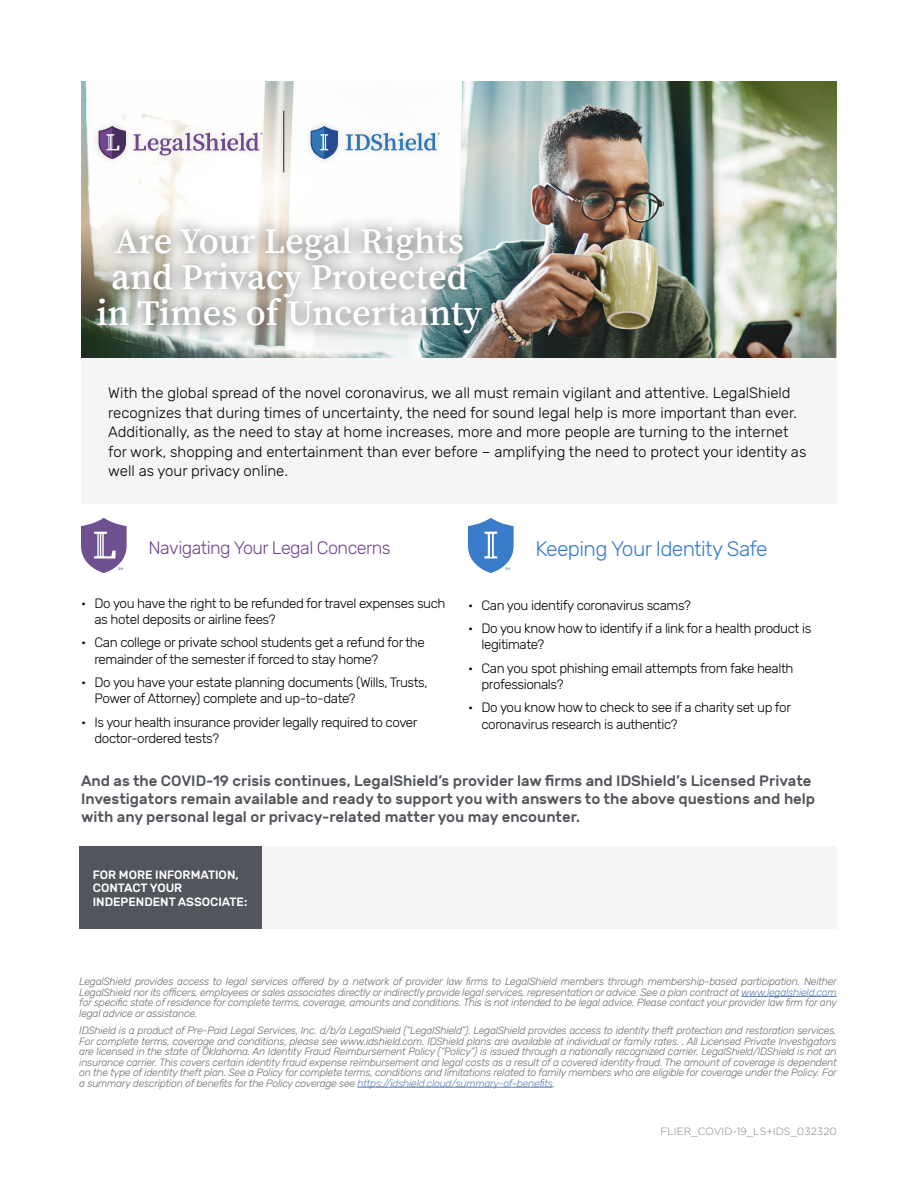
<style>
.page{position:relative;width:918px;height:1188px;background:#fff}
.page>*{position:absolute;margin:0;border:0;box-sizing:border-box;transform-origin:0 0}
.t1{font:600 36px/36px "Source Serif Pro";color:#fff;text-align:center}
.t2{font:300 21px "Rubik";letter-spacing:-.03em;color:#397cc9}
.t3{font:300 18px "Rubik";letter-spacing:-.03em;color:#70468c}
.t4{font:300 15px/19.5px "Rubik";color:#000}
.t5{font:500 15px/18px "Rubik";color:#52555b}
.t6{font:300 13.5px/16.5px "Rubik";letter-spacing:-.03em;color:#000}
.t7{font:500 12px/13.5px "Rubik";color:#fff}
.t8{font:italic 300 10.5px/10.5px "Rubik";letter-spacing:-.025em;color:#6d6e71;text-align:justify}
.t9{font:300 10.5px "Gotham";color:#808285}
.s1{color:#627fb5}
</style>
<div class="page">
<img style="left:81px;top:81px;width:756px;height:277px">
<svg style="left:710px;top:259px;width:126px;height:99px;background:#a9b09f"></svg>
<div style="left:81px;top:359px;width:756px;height:145px;background:#f5f5f5"></div>
<div style="left:84px;top:213px;width:411px;height:135px;background:#000;opacity:.75"></div>
<div style="left:91px;top:104px;width:356px;height:75px;background:#000;opacity:.15"></div>
<hr style="left:283px;top:111px;width:1px;height:61px;background:#363636">
<svg style="left:99px;top:126px;width:27px;height:33px"></svg>
<svg style="left:311px;top:126px;width:27px;height:33px"></svg>
<svg style="left:133px;top:133px;width:130px;height:22px"></svg>
<svg style="left:346px;top:133px;width:94px;height:18px"></svg>
<div style="left:262px;top:846px;width:575px;height:83px;background:#f5f5f5"></div>
<div style="left:79px;top:846px;width:183px;height:83px;background:#52555b"></div>
<hr style="left:741px;top:996px;width:96px;height:1px;background:#627fb5">
<hr style="left:358px;top:1087px;width:195px;height:1px;background:#627fb5">
<svg style="left:81px;top:518px;width:46px;height:55px"></svg>
<svg style="left:468px;top:518px;width:46px;height:55px"></svg>
<h1 class="t1" style="left:97px;top:225px;width:387px">Are Your Legal Rights and Privacy Protected in Times of Uncertainty</h1>
<p class="t4" style="left:108px;top:384px;width:700px">With the global spread of the novel coronavirus, we all must remain vigilant and attentive. LegalShield recognizes that during times of uncertainty, the need for sound legal help is more important than ever.<br>Additionally, as the need to stay at home increases, more and more people are turning to the internet for work, shopping and entertainment than ever before – amplifying the need to protect your identity as well as your privacy online.</p>
<h3 class="t3" style="left:148px;top:537px;width:244px">Navigating Your Legal Concerns</h3>
<p class="t6" style="left:94px;top:595px;width:353px;text-indent:-14px">• Do you have the right to be refunded for travel expenses such as hotel deposits or airline fees?</p>
<p class="t6" style="left:94px;top:635px;width:332px;text-indent:-14px">• Can college or private school students get a refund for the remainder of the semester if forced to stay home?</p>
<p class="t6" style="left:94px;top:674px;width:335px;text-indent:-14px">• Do you have your estate planning documents (Wills, Trusts,<br>Power of Attorney) complete and up-to-date?</p>
<p class="t6" style="left:94px;top:714px;width:325px;text-indent:-14px">• Is your health insurance provider legally required to cover doctor-ordered tests?</p>
<h2 class="t2" style="left:536px;top:537px;width:234px">Keeping Your Identity Safe</h2>
<p class="t6" style="left:468px;top:597px;width:225px">• Can you identify coronavirus scams?</p>
<p class="t6" style="left:482px;top:620px;width:331px;text-indent:-14px">• Do you know how to identify if a link for a health product is legitimate?</p>
<p class="t6" style="left:482px;top:660px;width:313px;text-indent:-14px">• Can you spot phishing email attempts from fake health professionals?</p>
<p class="t6" style="left:482px;top:700px;width:311px;text-indent:-14px">• Do you know how to check to see if a charity set up for coronavirus research is authentic?</p>
<p class="t5" style="left:81px;top:772px;width:736px">And as the COVID-19 crisis continues, LegalShield’s provider law firms and IDShield’s Licensed Private<br>Investigators remain available and ready to support you with answers to the above questions and help with any personal legal or privacy-related matter you may encounter.</p>
<p class="t7" style="left:93px;top:868px;width:156px">FOR MORE INFORMATION,<br>CONTACT YOUR<br>INDEPENDENT ASSOCIATE:</p>
<p class="t8" style="left:79px;top:977px;width:759px">LegalShield provides access to legal services offered by a network of provider law firms to LegalShield members through membership-based participation. Neither LegalShield nor its officers, employees or sales associates directly or indirectly provide legal services, representation or advice. See a plan contract at <span class="s1">www.legalshield.com </span>for specific state of residence for complete terms, coverage, amounts and conditions. This is not intended to be legal advice. Please contact your provider law firm for any legal advice or assistance.</p>
<p class="t8" style="left:79px;top:1026px;width:759px">IDShield is a product of Pre-Paid Legal Services, Inc. d/b/a LegalShield (“LegalShield”). LegalShield provides access to identity theft protection and restoration services.<br>For complete terms, coverage and conditions, please see www.idshield.com. IDShield plans are available at individual or family rates. . All Licensed Private Investigators are licensed in the state of Oklahoma. An Identity Fraud Reimbursement Policy (“Policy”) is issued through a nationally recognized carrier. LegalShield/IDShield is not an insurance carrier. This covers certain identity fraud expense reimbursement and legal costs as a result of a covered identity fraud. The amount of coverage is dependent on the type of identity theft plan. See a Policy for complete terms, conditions and limitations related to family members who are eligible for coverage under the Policy. For a summary description of benefits for the Policy coverage see <span class="s1">https://idshield.cloud/summary-of-benefits</span>.</p>
<p class="t9" style="left:661px;top:1125px;width:178px">FLIER_COVID-19_LS+IDS_032320</p>
</div>
